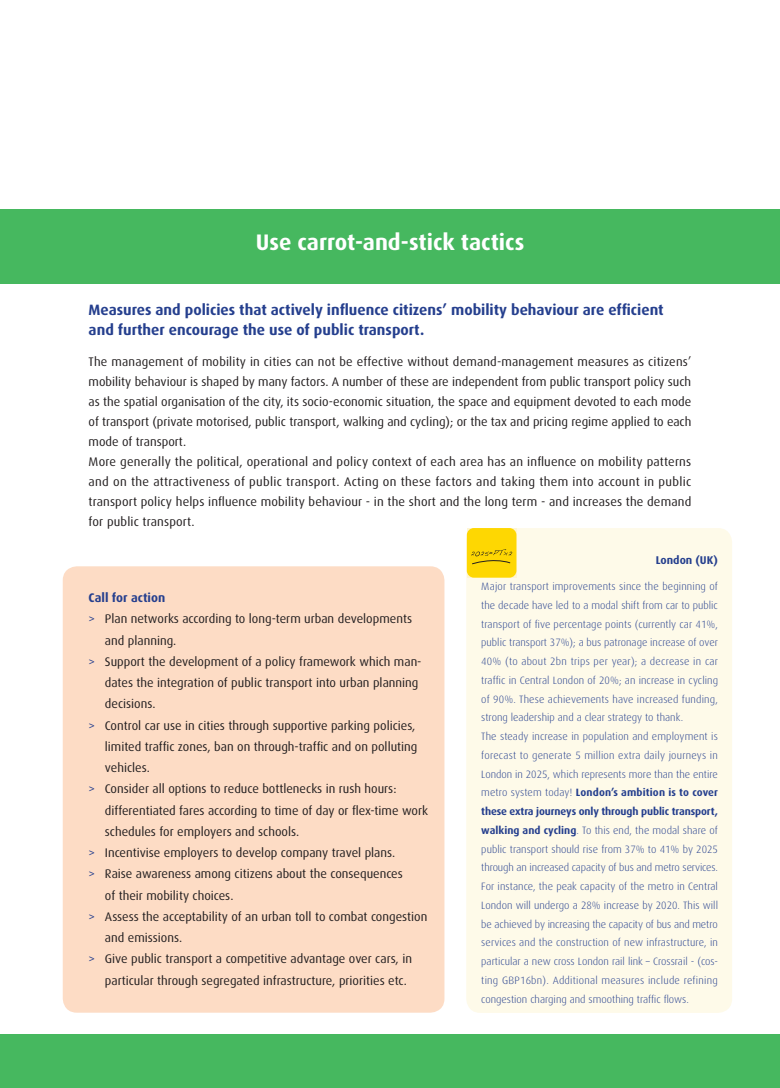
<style>
.page{position:relative;width:780px;height:1088px;background:#fff}
.page>*{position:absolute;margin:0;border:0;box-sizing:border-box;transform-origin:0 0}
.t1{font:700 22.5px "Dax";color:#fff}
.t2{font:700 15px/20px "Dax";color:#253f8e}
.t3{font:12.5px/21.2px "Dax";color:#231f20}
.t4{font:700 12.5px "Dax";color:#253f8e}
.t5{font:700 11.25px "Dax";color:#253f8e}
.t6{font:300 10.62px/18.8px "Dax";color:#253f8e;text-align:justify}
.s1{color:#253f8e}
.s2{font-weight:700}
</style>
<div class="page">
<div style="left:0;top:209px;width:780px;height:74px;background:#46b85f"></div>
<div style="left:0;top:1035px;width:780px;height:53px;background:#46b85f"></div>
<div style="left:63px;top:566px;width:381px;height:446px;background:#fddcc5;border-radius:14px"></div>
<div style="left:466px;top:528px;width:266px;height:485px;background:#fefae9;border-radius:14px"></div>
<div style="left:467px;top:528px;width:49px;height:50px;background:#fed702;border-radius:7px"></div>
<svg style="left:471px;top:549px;width:41px;height:15px"></svg>
<p class="t1" style="left:256px;top:229px;width:270px">Use carrot-and-stick tactics</p>
<p class="t2" style="left:89px;top:300px;width:576px">Measures and policies that actively influence citizens’ mobility behaviour are efficient and further encourage the use of public transport.</p>
<p class="t3" style="left:89px;top:352px;width:604px;line-height:20px;text-align:justify">The management of mobility in cities can not be effective without demand-management measures as citizens’ mobility behaviour is shaped by many factors. A number of these are independent from public transport policy such as the spatial organisation of the city, its socio-economic situation, the space and equipment devoted to each mode of transport (private motorised, public transport, walking and cycling); or the tax and pricing regime applied to each mode of transport.</p>
<p class="t3" style="left:89px;top:452px;width:604px;line-height:20px;text-align:justify">More generally the political, operational and policy context of each area has an influence on mobility patterns and on the attractiveness of public transport. Acting on these factors and taking them into account in public transport policy helps influence mobility behaviour - in the short and the long term - and increases the demand for public transport.</p>
<p class="t4" style="left:89px;top:591px;width:78px">Call for action</p>
<p class="t3" style="left:105px;top:608px;width:309px;text-indent:-16px"><span class="s1">&gt;</span> Plan networks according to long-term urban developments and planning.</p>
<p class="t3" style="left:105px;top:651px;width:318px;text-indent:-16px"><span class="s1">&gt;</span> Support the development of a policy framework which man&shy;dates the integration of public transport into urban planning decisions.</p>
<p class="t3" style="left:105px;top:715px;width:314px;text-indent:-16px"><span class="s1">&gt;</span> Control car use in cities through supportive parking policies, limited traffic zones, ban on through-traffic and on polluting vehicles.</p>
<p class="t3" style="left:105px;top:778px;width:325px;text-indent:-16px"><span class="s1">&gt;</span> Consider all options to reduce bottlenecks in rush hours: differentiated fares according to time of day or flex-time work schedules for employers and schools.</p>
<p class="t3" style="left:89px;top:842px;width:308px"><span class="s1">&gt;</span> Incentivise employers to develop company travel plans.</p>
<p class="t3" style="left:105px;top:863px;width:299px;text-indent:-16px"><span class="s1">&gt;</span> Raise awareness among citizens about the consequences of their mobility choices.</p>
<p class="t3" style="left:105px;top:906px;width:324px;text-indent:-16px"><span class="s1">&gt;</span> Assess the acceptability of an urban toll to combat congestion and emissions.</p>
<p class="t3" style="left:105px;top:948px;width:308px;text-indent:-16px"><span class="s1">&gt;</span> Give public transport a competitive advantage over cars, in particular through segregated infrastructure, priorities etc.</p>
<p class="t5" style="left:655px;top:554px;width:64px">London (UK)</p>
<p class="t6" style="left:481px;top:577px;width:238px">Major transport improvements since the beginning of the decade have led to a modal shift from car to public transport of five percentage points (currently car 41%, public transport 37%); a bus patronage increase of over 40% (to about 2bn trips per year); a decrease in car traffic in Central London of 20%; an increase in cycling of 90%. These achievements have increased funding, strong leadership and a clear strategy to thank.</p>
<p class="t6" style="left:481px;top:727px;width:238px">The steady increase in population and employment is forecast to generate 5 million extra daily journeys in London in 2025, which represents more than the entire metro system today! <span class="s2">London’s ambition is to cover these extra journeys only through public transport, walking and cycling</span>. To this end, the modal share of public transport should rise from 37% to 41% by 2025 through an increased capacity of bus and metro services.<br>For instance, the peak capacity of the metro in Central London will undergo a 28% increase by 2020. This will be achieved by increasing the capacity of bus and metro services and the construction of new infrastructure, in particular a new cross London rail link – Crossrail - (cos&shy;ting GBP16bn). Additional measures include refining congestion charging and smoothing traffic flows.</p>
</div>
